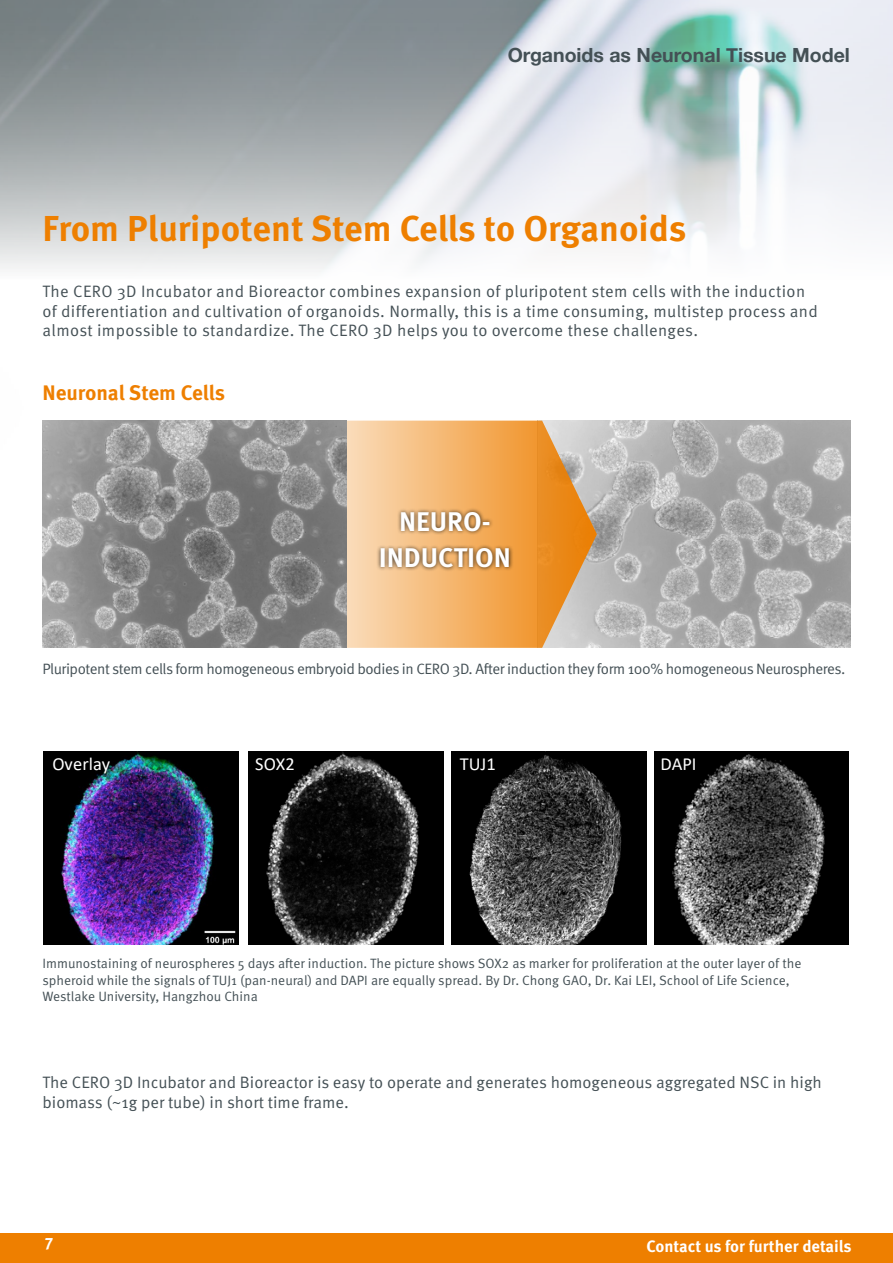
<style>
.page{position:relative;width:893px;height:1263px;background:#fff}
.page>*{position:absolute;margin:0;border:0;box-sizing:border-box;transform-origin:0 0}
.t1{font:700 36px "Meta Pro";color:#ee7f00}
.t2{font:700 27px/36px "Meta Pro";color:#fff;text-align:center}
.t3{font:700 21px "Meta Pro";letter-spacing:-.005em;color:#ee7f00}
.t4{font:700 19.5px "Helvetica Neue";color:#445055}
.t5{font:18.45px "Calibri";color:#fff}
.t6{font:16.5px/19.8px "Meta Pro Norm";letter-spacing:.015em;color:#445055}
.t7{font:700 16.5px "Meta Pro";color:#fff}
.t8{font:15px "Meta Pro Norm";letter-spacing:-.03em;color:#445055}
.t9{font:13.5px/16.2px "Meta Pro Norm";color:#445055}
</style>
<div class="page">
<img style="left:597px;top:421px;width:253px;height:227px">
<svg style="left:346px;top:421px;width:251px;height:227px;background:#edb472"></svg>
<div style="left:376px;top:507px;width:138px;height:65px;background:#000;opacity:.75"></div>
<img style="left:0;top:0;width:893px;height:270px">
<img style="left:44px;top:752px;width:194px;height:192px">
<img style="left:249px;top:752px;width:194px;height:192px">
<img style="left:451px;top:752px;width:195px;height:192px">
<img style="left:654px;top:752px;width:195px;height:192px">
<img style="left:43px;top:421px;width:303px;height:227px">
<div style="left:0;top:261px;width:78px;height:295px;background:#ee7f00;opacity:.9"></div>
<div style="left:0;top:1233px;width:893px;height:30px;background:#ee7f00"></div>
<p class="t4" style="left:508px;top:39px;width:344px">Organoids as Neuronal Tissue Model</p>
<h1 class="t1" style="left:43px;top:200px;width:645px">From Pluripotent Stem Cells to Organoids</h1>
<p class="t6" style="left:43px;top:280px;width:777px">The CERO 3D Incubator and Bioreactor combines expansion of pluripotent stem cells with the induction of differentiation and cultivation of organoids. Normally, this is a time consuming, multistep process and almost impossible to standardize. The CERO 3D helps you to overcome these challenges.</p>
<p class="t3" style="left:43px;top:377px;width:184px">Neuronal Stem Cells</p>
<h2 class="t2" style="left:379px;top:501px;width:134px">NEURO-<br>INDUCTION</h2>
<p class="t8" style="left:43px;top:658px;width:804px">Pluripotent stem cells form homogeneous embryoid bodies in CERO 3D. After induction they form 100% homogeneous Neurospheres.</p>
<p class="t5" style="left:52px;top:751px;width:59px">Overlay</p>
<p class="t5" style="left:255px;top:751px;width:41px">SOX2</p>
<p class="t5" style="left:460px;top:751px;width:37px">TUJ1</p>
<p class="t5" style="left:660px;top:751px;width:38px">DAPI</p>
<p class="t9" style="left:43px;top:955px;width:760px">Immunostaining of neurospheres 5 days after induction. The picture shows SOX2 as marker for proliferation at the outer layer of the spheroid while the signals of TUJ1 (pan-neural) and DAPI are equally spread. By Dr. Chong GAO, Dr. Kai LEI, School of Life Science,<br>Westlake University, Hangzhou China</p>
<p class="t6" style="left:43px;top:1071px;width:781px">The CERO 3D Incubator and Bioreactor is easy to operate and generates homogeneous aggregated NSC in high biomass (~1g per tube) in short time frame.</p>
<p class="t7" style="left:45px;top:1231px;width:10px">7</p>
<p class="t7" style="left:647px;top:1233px;width:207px">Contact us for further details</p>
</div>
